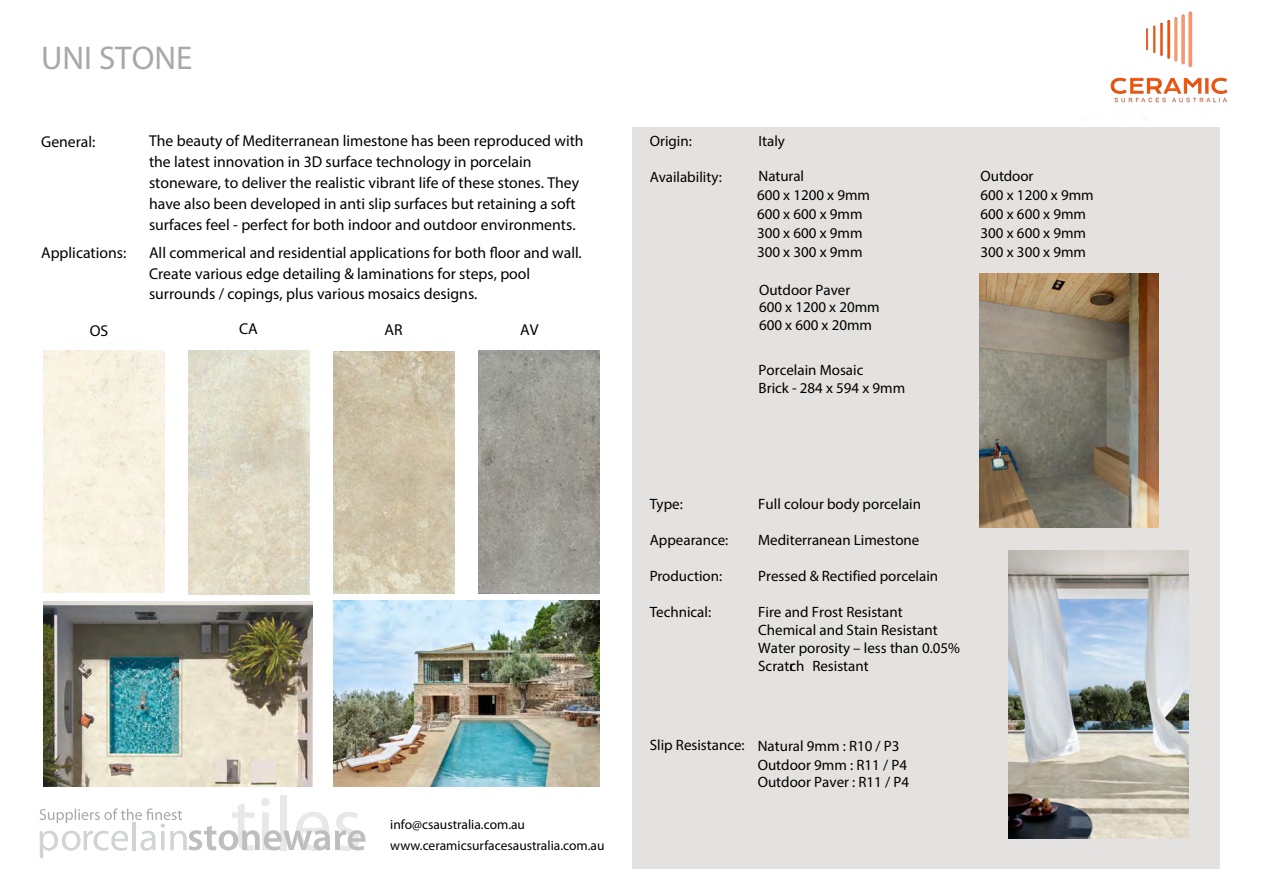
<style>
.page{position:relative;width:1263px;height:893px;background:#fff}
.page>*{position:absolute;margin:0;border:0;box-sizing:border-box;transform-origin:0 0}
.t1{font:33px "Myriad Pro";color:#a6a8ab}
.t2{font:15.75px/21px "Myriad Pro";color:#000}
.t3{font:15px/18px "Myriad Pro";color:#000}
.t4{font:13.5px/20.9px "Myriad Pro";color:#000}
</style>
<div class="page">
<div style="left:632px;top:127px;width:587px;height:742px;background:#e4e2e0"></div>
<div style="left:280px;top:795px;width:7px;height:55px;background:#e8e8e8"></div>
<svg style="left:40px;top:798px;width:325px;height:60px"></svg>
<img style="left:1110px;top:11px;width:118px;height:92px">
<div style="left:44px;top:350px;width:121px;height:243px;background:#f8f2e1"></div>
<img style="left:188px;top:351px;width:122px;height:243px">
<img style="left:334px;top:352px;width:121px;height:242px">
<img style="left:478px;top:351px;width:122px;height:242px">
<img style="left:979px;top:273px;width:180px;height:254px">
<img style="left:44px;top:602px;width:268px;height:185px">
<img style="left:333px;top:601px;width:267px;height:186px">
<img style="left:1009px;top:550px;width:179px;height:288px">
<h1 class="t1" style="left:41px;top:38px;width:153px">UNI STONE</h1>
<p class="t2" style="left:41px;top:131px;width:56px">General:</p>
<p class="t2" style="left:149px;top:130px;width:436px">The beauty of Mediterranean limestone has been reproduced with the latest innovation in 3D surface technology in porcelain stoneware, to deliver the realistic vibrant life of these stones. They have also been developed in anti slip surfaces but retaining a soft surfaces feel - perfect for both indoor and outdoor environments.</p>
<p class="t2" style="left:41px;top:242px;width:87px">Applications:</p>
<p class="t2" style="left:149px;top:242px;width:434px">All commerical and residential applications for both floor and wall.<br>Create various edge detailing &amp; laminations for steps, pool surrounds / copings, plus various mosaics designs.</p>
<p class="t2" style="left:90px;top:320px;width:20px">OS</p>
<p class="t2" style="left:239px;top:318px;width:20px">CA</p>
<p class="t2" style="left:384px;top:319px;width:20px">AR</p>
<p class="t2" style="left:520px;top:319px;width:20px">AV</p>
<p class="t4" style="left:385px;top:809px;width:215px">info@csaustralia.com.au www.ceramicsurfacesaustralia.com.au</p>
<p class="t4" style="left:390px;top:813px;width:216px">info@csaustralia.com.au www.ceramicsurfacesaustralia.com.au</p>
<p class="t4" style="left:389px;top:829px;width:180px">Email: john@diybuddies.com.au</p>
<p class="t3" style="left:650px;top:132px;width:44px">Origin:</p>
<p class="t3" style="left:650px;top:168px;width:74px">Availability:</p>
<p class="t3" style="left:759px;top:131px;width:28px">Italy</p>
<p class="t3" style="left:759px;top:167px;width:47px">Natural</p>
<p class="t3" style="left:980px;top:167px;width:54px">Outdoor</p>
<p class="t3" style="left:757px;top:186px;width:115px">600 x 1200 x 9mm</p>
<p class="t3" style="left:980px;top:186px;width:115px">600 x 1200 x 9mm</p>
<p class="t3" style="left:757px;top:205px;width:107px">600 x 600 x 9mm</p>
<p class="t3" style="left:980px;top:205px;width:107px">600 x 600 x 9mm</p>
<p class="t3" style="left:757px;top:224px;width:107px">300 x 600 x 9mm</p>
<p class="t3" style="left:980px;top:224px;width:107px">300 x 600 x 9mm</p>
<p class="t3" style="left:757px;top:243px;width:107px">300 x 300 x 9mm</p>
<p class="t3" style="left:980px;top:243px;width:107px">300 x 300 x 9mm</p>
<p class="t3" style="left:759px;top:280px;width:122px">Outdoor Paver<br>600 x 1200 x 20mm<br>600 x 600 x 20mm</p>
<p class="t3" style="left:759px;top:360px;width:148px">Porcelain Mosaic<br>Brick - 284 x 594 x 9mm</p>
<p class="t3" style="left:650px;top:494px;width:35px">Type:</p>
<p class="t3" style="left:650px;top:530px;width:80px">Appearance:</p>
<p class="t3" style="left:650px;top:566px;width:74px">Production:</p>
<p class="t3" style="left:650px;top:602px;width:63px">Technical:</p>
<p class="t3" style="left:758px;top:494px;width:164px">Full colour body porcelain</p>
<p class="t3" style="left:758px;top:530px;width:163px">Mediterranean Limestone</p>
<p class="t3" style="left:758px;top:566px;width:181px">Pressed &amp; Rectified porcelain</p>
<p class="t3" style="left:758px;top:602px;width:203px">Fire and Frost Resistant<br>Chemical and Stain Resistant<br>Water porosity – less than 0.05%<br>Scratrch Resistant</p>
<p class="t3" style="left:758px;top:736px;width:153px;text-indent:-108px">Slip Resistance: Natural 9mm : R10 / P3<br>Outdoor 9mm : R11 / P4<br>Outdoor Paver : R11 / P4</p>
</div>
